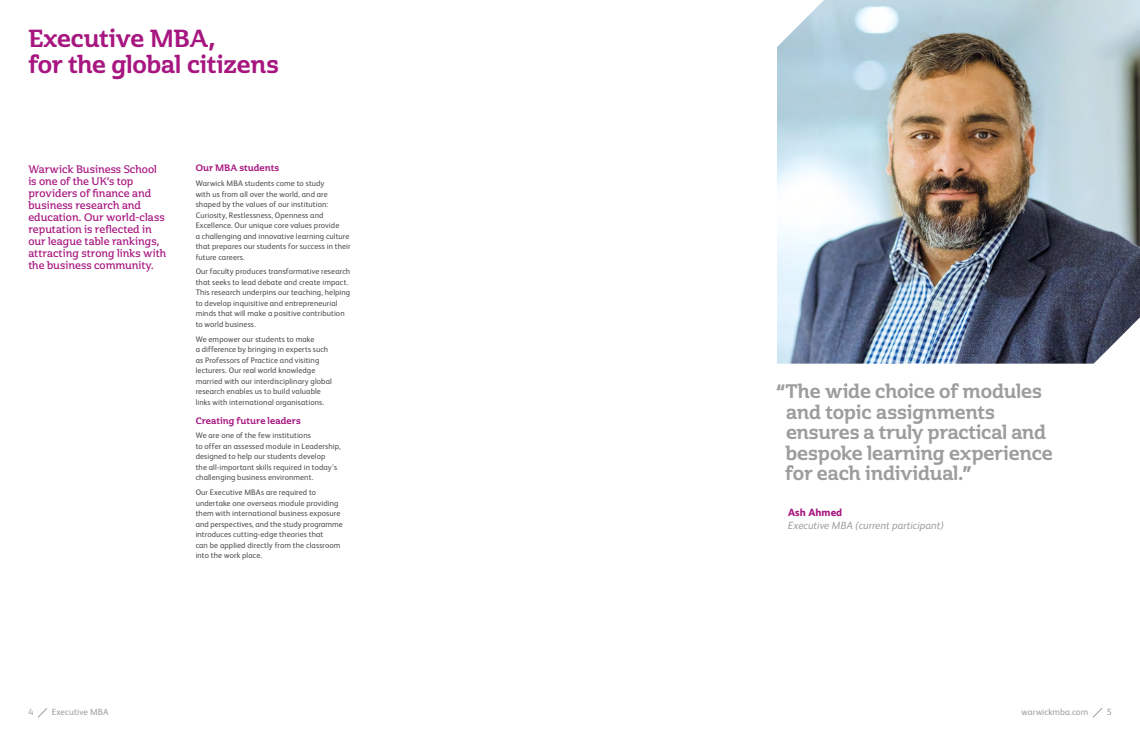
<style>
.page{position:relative;width:1140px;height:743px;background:#fff}
.page>*{position:absolute;margin:0;border:0;box-sizing:border-box;transform-origin:0 0}
.t1{font:24px/26px "Cabrito Semi Nor Bol";letter-spacing:-.01em;color:#a71680}
.t2{font:19px/20.5px "Cabrito Semi Nor Bol";letter-spacing:-.01em;color:#9d9d9c}
.t3{font:10.5px/12px "Cabrito Semi Nor Dem";color:#a71680}
.t4{font:italic 10.5px "FS Albert";color:#9d9d9c}
.t5{font:800 10.5px "FS Albert";color:#a71680}
.t6{font:9px "Cabrito Semi Nor Bol";letter-spacing:.01em;color:#a71680}
.t7{font:9px "FS Albert";letter-spacing:.01em;color:#9d9d9c}
.t8{font:8px/10.5px "FS Albert";letter-spacing:.015em;color:#4a4a49}
</style>
<div class="page">
<img style="left:777px;top:0;width:363px;height:363px">
<svg style="left:1093px;top:708px;width:9px;height:10px"></svg>
<svg style="left:38px;top:708px;width:10px;height:10px"></svg>
<h1 class="t1" style="left:28px;top:26px;width:252px">Executive MBA,<br>for the global citizens</h1>
<h3 class="t3" style="left:28px;top:163px;width:139px">Warwick Business School is one of the UK’s top providers of finance and business research and education. Our world-class reputation is reflected in our league table rankings, attracting strong links with the business community.</h3>
<p class="t6" style="left:196px;top:162px;width:85px">Our MBA students</p>
<p class="t8" style="left:196px;top:178px;width:157px">Warwick MBA students come to study<br>with us from all over the world, and are shaped by the values of our institution:<br>Curiosity, Restlessness, Openness and Excellence. Our unique core values provide<br>a challenging and innovative learning culture that prepares our students for success in their future careers.</p>
<p class="t8" style="left:196px;top:266px;width:156px">Our faculty produces transformative research that seeks to lead debate and create impact.<br>This research underpins our teaching, helping to develop inquisitive and entrepreneurial minds that will make a positive contribution to world business.</p>
<p class="t8" style="left:196px;top:333px;width:138px">We empower our students to make<br>a difference by bringing in experts such as Professors of Practice and visiting lecturers. Our real world knowledge married with our interdisciplinary global research enables us to build valuable links with international organisations.</p>
<p class="t6" style="left:196px;top:415px;width:107px">Creating future leaders</p>
<p class="t8" style="left:196px;top:430px;width:146px">We are one of the few institutions<br>to offer an assessed module in Leadership, designed to help our students develop<br>the all-important skills required in today’s challenging business environment.</p>
<p class="t8" style="left:196px;top:487px;width:149px">Our Executive MBAs are required to undertake one overseas module providing them with international business exposure and perspectives, and the study programme introduces cutting-edge theories that<br>can be applied directly from the classroom into the work place.</p>
<h2 class="t2" style="left:785px;top:382px;width:269px;text-indent:-9px">“The wide choice of modules and topic assignments ensures a truly practical and bespoke learning experience for each individual.”</h2>
<h3 class="t5" style="left:788px;top:505px;width:56px">Ash Ahmed</h3>
<h3 class="t4" style="left:788px;top:518px;width:157px">Executive MBA (current participant)</h3>
<p class="t7" style="left:28px;top:706px;width:6px">4</p>
<p class="t7" style="left:52px;top:706px;width:58px">Executive MBA</p>
<p class="t7" style="left:1021px;top:706px;width:68px">warwickmba.com</p>
<p class="t7" style="left:1106px;top:706px;width:6px">5</p>
</div>
